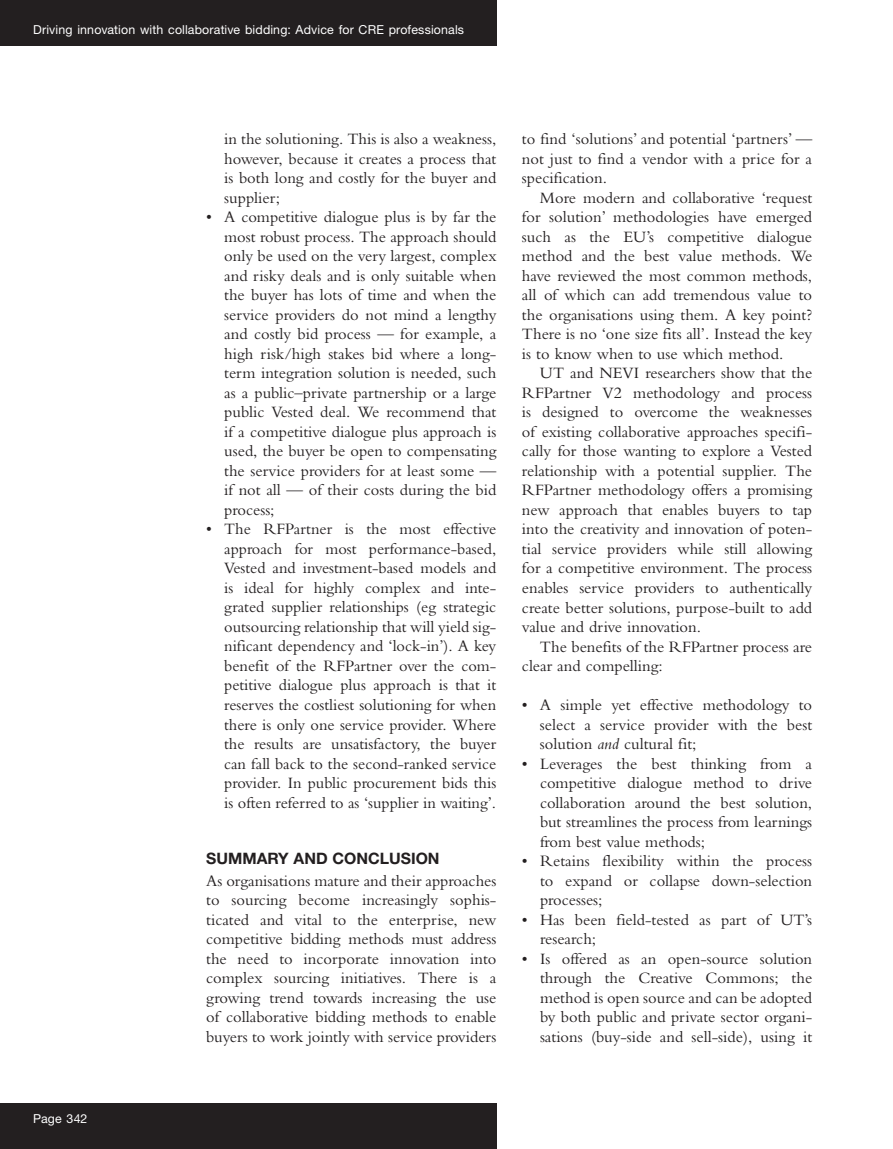
<style>
.page{position:relative;width:893px;height:1149px;background:#fff}
.page>*{position:absolute;margin:0;border:0;box-sizing:border-box;transform-origin:0 0}
.t1{font:16.5px/19.5px "Bembo MT Pro";color:#231f20;text-align:justify}
.t2{font:700 15.75px "Helvetica Neue LT Pro";color:#231f20}
.t3{font:12.3px "Helvetica Neue LT Pro";letter-spacing:.01em;color:#fff}
.s1{font-style:italic}
</style>
<div class="page">
<div style="left:0;top:0;width:496px;height:46px;background:#231f20"></div>
<div style="left:0;top:1103px;width:496px;height:45px;background:#231f20"></div>
<p class="t3" style="left:33px;top:22px;width:432px">Driving innovation with collaborative bidding: Advice for CRE professionals</p>
<p class="t3" style="left:33px;top:1110px;width:56px">Page 342</p>
<p class="t1" style="left:224px;top:129px;width:274px">in the solutioning. This is also a weakness, however, because it creates a process that is both long and costly for the buyer and supplier;</p>
<p class="t1" style="left:224px;top:207px;width:274px;text-indent:-18px">• A competitive dialogue plus is by far the most robust process. The approach should only be used on the very largest, complex and risky deals and is only suitable when the buyer has lots of time and when the service providers do not mind a lengthy and costly bid process — for example, a high risk/high stakes bid where a long&shy;term integration solution is needed, such as a public–private partnership or a large public Vested deal. We recommend that if a competitive dialogue plus approach is used, the buyer be open to compensating the service providers for at least some — if not all — of their costs during the bid process;</p>
<p class="t1" style="left:224px;top:519px;width:274px;text-indent:-18px">• The RFPartner is the most effective approach for most performance-based, Vested and investment-based models and is ideal for highly complex and inte&shy;grated supplier relationships (eg strategic outsourcing relationship that will yield sig&shy;nificant dependency and ‘lock-in’). A key benefit of the RFPartner over the com&shy;petitive dialogue plus approach is that it reserves the costliest solutioning for when there is only one service provider. Where the results are unsatisfactory, the buyer can fall back to the second-ranked service provider. In public procurement bids this is often referred to as ‘supplier in waiting’.</p>
<p class="t2" style="left:206px;top:847px;width:235px">SUMMARY AND CONCLUSION</p>
<p class="t1" style="left:206px;top:870px;width:292px">As organisations mature and their approaches to sourcing become increasingly sophis&shy;ticated and vital to the enterprise, new competitive bidding methods must address the need to incorporate innovation into complex sourcing initiatives. There is a growing trend towards increasing the use of collaborative bidding methods to enable buyers to work jointly with service providers</p>
<p class="t1" style="left:522px;top:129px;width:292px">to find ‘solutions’ and potential ‘partners’ — not just to find a vendor with a price for a specification.</p>
<p class="t1" style="left:522px;top:187px;width:292px;text-indent:18px">More modern and collaborative ‘request for solution’ methodologies have emerged such as the EU’s competitive dialogue method and the best value methods. We have reviewed the most common methods, all of which can add tremendous value to the organisations using them. A key point?<br>There is no ‘one size fits all’. Instead the key is to know when to use which method.</p>
<p class="t1" style="left:522px;top:363px;width:292px;text-indent:18px">UT and NEVI researchers show that the RFPartner V2 methodology and process is designed to overcome the weaknesses of existing collaborative approaches specifi&shy;cally for those wanting to explore a Vested relationship with a potential supplier. The RFPartner methodology offers a promising new approach that enables buyers to tap into the creativity and innovation of poten&shy;tial service providers while still allowing for a competitive environment. The process enables service providers to authentically create better solutions, purpose-built to add value and drive innovation.</p>
<p class="t1" style="left:522px;top:636px;width:292px;text-indent:18px">The benefits of the RFPartner process are clear and compelling:</p>
<p class="t1" style="left:540px;top:694px;width:274px;text-indent:-18px">• A simple yet effective methodology to select a service provider with the best solution <span class="s1">and</span> cultural fit;</p>
<p class="t1" style="left:540px;top:753px;width:274px;text-indent:-18px">• Leverages the best thinking from a competitive dialogue method to drive collaboration around the best solution, but streamlines the process from learnings from best value methods;</p>
<p class="t1" style="left:540px;top:850px;width:274px;text-indent:-18px">• Retains flexibility within the process to expand or collapse down-selection processes;</p>
<p class="t1" style="left:540px;top:909px;width:274px;text-indent:-18px">• Has been field-tested as part of UT’s research;</p>
<p class="t1" style="left:540px;top:948px;width:274px;text-indent:-18px">• Is offered as an open-source solution through the Creative Commons; the method is open source and can be adopted by both public and private sector organi&shy;sations (buy-side and sell-side), using it</p>
</div>
